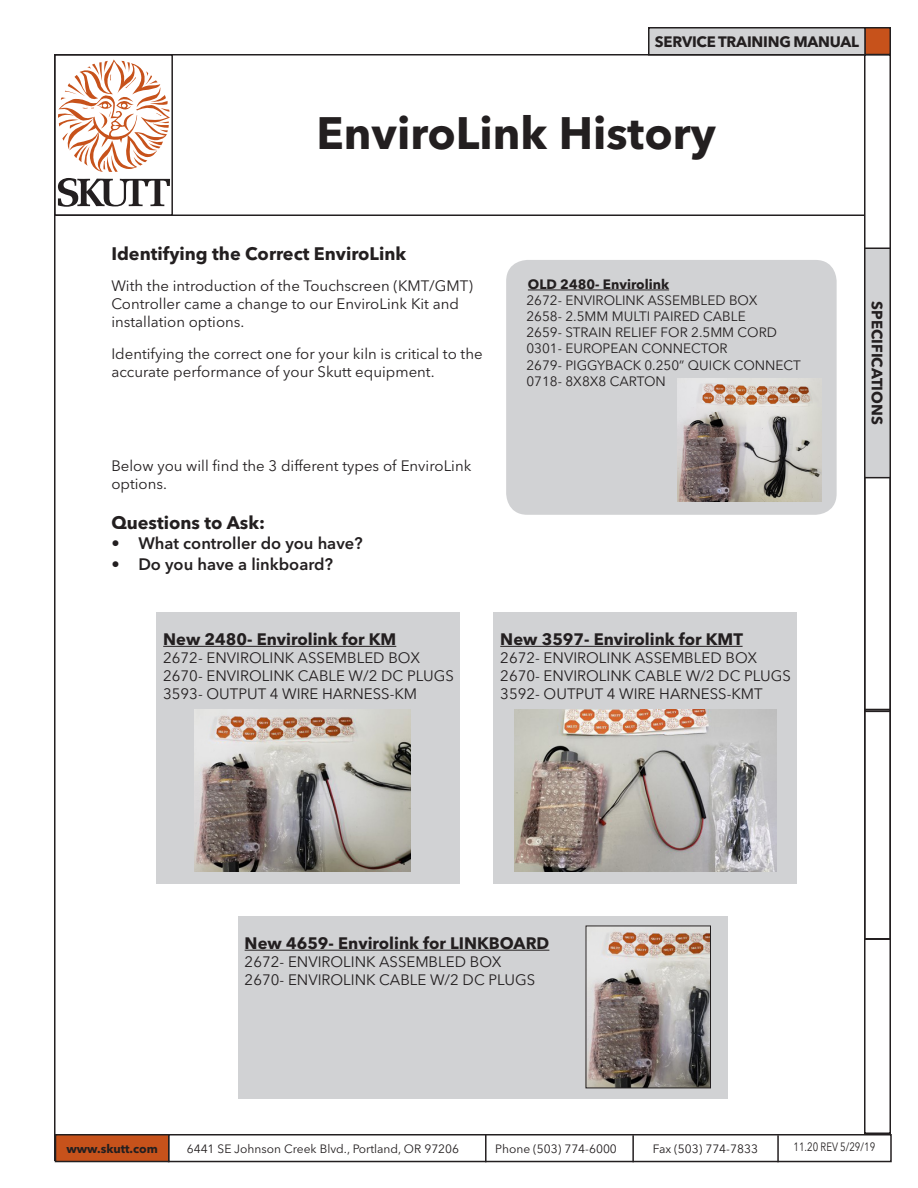
<style>
.page{position:relative;width:918px;height:1188px;background:#fff}
.page>*{position:absolute;margin:0;border:0;box-sizing:border-box;transform-origin:0 0}
.Headline{font:700 45px "Avenir Next LT Pro";color:#231f20}
.t1{font:700 18px "Avenir Next LT Pro";color:#231f20}
.t2{font:700 16.5px "Avenir Next LT Pro";color:#231f20}
.t3{font:600 16.5px "Avenir Next LT Pro";color:#231f20}
.t4{font:15px/18px "Avenir Next LT Pro";color:#231f20}
.t5{font:700 15px "Avenir Next LT Pro";letter-spacing:-.015em;color:#231f20}
.t6{font:13.5px "Avenir Next LT Pro";color:#231f20}
.t7{font:700 13.5px "Avenir Next LT Pro";color:#231f20}
.Subhead_1{font:12px "Avenir Next LT Pro";color:#231f20}
.Subhead_1-2{font:12px "Avenir Next LT Pro";color:#231f20;scale:.8 1}
.t8{font:700 12px "Avenir Next LT Pro";color:#231f20}
</style>
<div class="page">
<div style="left:54px;top:54px;width:119px;height:162px;border:2px solid #231f20"></div>
<hr style="left:54px;top:214px;width:810px;height:2px;background:#231f20">
<hr style="left:54px;top:54px;width:810px;height:2px;background:#231f20">
<div style="left:865px;top:28px;width:25px;height:27px;background:#c7521b"></div>
<div style="left:864px;top:27px;width:27px;height:28px;border:2px solid #231f20"></div>
<div style="left:864px;top:54px;width:27px;height:196px;border:2px solid #231f20"></div>
<hr style="left:54px;top:54px;width:2px;height:1107px;background:#231f20">
<div style="left:864px;top:938px;width:27px;height:196px;border:2px solid #231f20"></div>
<div style="left:864px;top:476px;width:27px;height:236px;border:2px solid #231f20"></div>
<div style="left:864px;top:709px;width:27px;height:231px;border:2px solid #231f20"></div>
<div style="left:865px;top:248px;width:25px;height:230px;background:#d1d2d4"></div>
<div style="left:864px;top:248px;width:27px;height:230px;border:2px solid #231f20"></div>
<svg style="left:58px;top:59px;width:112px;height:113px"></svg>
<svg style="left:58px;top:178px;width:112px;height:29px"></svg>
<div style="left:649px;top:28px;width:216px;height:27px;background:#d1d2d4"></div>
<div style="left:648px;top:27px;width:218px;height:29px;border:2px solid #231f20"></div>
<div style="left:168px;top:1134px;width:724px;height:28px;border:2px solid #231f20"></div>
<div style="left:56px;top:1135px;width:113px;height:27px;background:#c7521b"></div>
<div style="left:55px;top:1134px;width:115px;height:28px;border:2px solid #231f20"></div>
<hr style="left:777px;top:1135px;width:2px;height:27px;background:#231f20">
<hr style="left:632px;top:1135px;width:2px;height:27px;background:#231f20">
<hr style="left:485px;top:1134px;width:2px;height:28px;background:#231f20">
<div style="left:506px;top:260px;width:331px;height:255px;background:#d1d2d4;border-radius:21px"></div>
<hr style="left:528px;top:290px;width:141px;height:1px;background:#231f20">
<img style="left:677px;top:379px;width:144px;height:122px">
<div style="left:494px;top:612px;width:303px;height:272px;background:#d1d2d4"></div>
<hr style="left:500px;top:646px;width:243px;height:1px;background:#231f20">
<img style="left:514px;top:710px;width:262px;height:162px">
<div style="left:156px;top:612px;width:304px;height:272px;background:#d1d2d4"></div>
<hr style="left:163px;top:646px;width:233px;height:1px;background:#231f20">
<img style="left:195px;top:710px;width:216px;height:162px">
<div style="left:238px;top:916px;width:489px;height:183px;background:#d1d2d4"></div>
<hr style="left:245px;top:950px;width:304px;height:1px;background:#231f20">
<img style="left:588px;top:928px;width:121px;height:158px">
<div style="left:586px;top:926px;width:125px;height:162px;border:1px solid #231f20"></div>
<p class="t5" style="left:655px;top:32px;width:206px">SERVICE TRAINING MANUAL</p>
<p class="Headline" style="left:317px;top:105px;width:401px">EnviroLink History</p>
<p class="t1" style="left:111px;top:243px;width:296px">Identifying the Correct EnviroLink</p>
<p class="t4" style="left:111px;top:277px;width:363px">With the introduction of the Touchscreen (KMT/GMT)<br>Controller came a change to our EnviroLink Kit and installation options.</p>
<p class="t4" style="left:111px;top:345px;width:373px">Identifying the correct one for your kiln is critical to the accurate performance of your Skutt equipment.</p>
<p class="t7" style="left:528px;top:276px;width:143px">OLD 2480- Envirolink</p>
<p class="t6" style="left:526px;top:292px;width:233px">2672- ENVIROLINK ASSEMBLED BOX</p>
<p class="t6" style="left:526px;top:308px;width:221px">2658- 2.5MM MULTI PAIRED CABLE</p>
<p class="t6" style="left:526px;top:324px;width:252px">2659- STRAIN RELIEF FOR 2.5MM CORD</p>
<p class="t6" style="left:526px;top:341px;width:203px">0301- EUROPEAN CONNECTOR</p>
<p class="t6" style="left:526px;top:357px;width:276px">2679- PIGGYBACK 0.250” QUICK CONNECT</p>
<p class="t6" style="left:526px;top:373px;width:141px">0718- 8X8X8 CARTON</p>
<p class="t4" style="left:111px;top:457px;width:362px">Below you will find the 3 different types of EnviroLink options.</p>
<p class="t1" style="left:111px;top:512px;width:155px">Questions to Ask:</p>
<p class="t3" style="left:111px;top:533px;width:253px">• What controller do you have?</p>
<p class="t3" style="left:111px;top:555px;width:223px">• Do you have a linkboard?</p>
<p class="t2" style="left:163px;top:629px;width:235px">New 2480- Envirolink for KM</p>
<p class="t4" style="left:163px;top:648px;width:258px">2672- ENVIROLINK ASSEMBLED BOX</p>
<p class="t4" style="left:163px;top:666px;width:292px">2670- ENVIROLINK CABLE W/2 DC PLUGS</p>
<p class="t4" style="left:163px;top:684px;width:255px">3593- OUTPUT 4 WIRE HARNESS-KM</p>
<p class="t2" style="left:500px;top:629px;width:244px">New 3597- Envirolink for KMT</p>
<p class="t4" style="left:500px;top:648px;width:258px">2672- ENVIROLINK ASSEMBLED BOX</p>
<p class="t4" style="left:500px;top:666px;width:292px">2670- ENVIROLINK CABLE W/2 DC PLUGS</p>
<p class="t4" style="left:500px;top:684px;width:264px">3592- OUTPUT 4 WIRE HARNESS-KMT</p>
<p class="t5" style="left:886px;top:301px;width:125px;rotate:90deg">SPECIFICATIONS</p>
<p class="t2" style="left:245px;top:933px;width:306px">New 4659- Envirolink for LINKBOARD</p>
<p class="t4" style="left:245px;top:952px;width:258px">2672- ENVIROLINK ASSEMBLED BOX</p>
<p class="t4" style="left:245px;top:970px;width:292px">2670- ENVIROLINK CABLE W/2 DC PLUGS</p>
<p class="t8" style="left:66px;top:1141px;width:93px">www.skutt.com</p>
<p class="Subhead_1" style="left:187px;top:1141px;width:274px">6441 SE Johnson Creek Blvd., Portland, OR 97206</p>
<p class="Subhead_1" style="left:495px;top:1141px;width:123px">Phone (503) 774-6000</p>
<p class="Subhead_1" style="left:653px;top:1141px;width:107px">Fax (503) 774-7833</p>
<p class="Subhead_1-2" style="left:793px;top:1139px;width:104px">11.20 REV 5/29/19</p>
</div>
